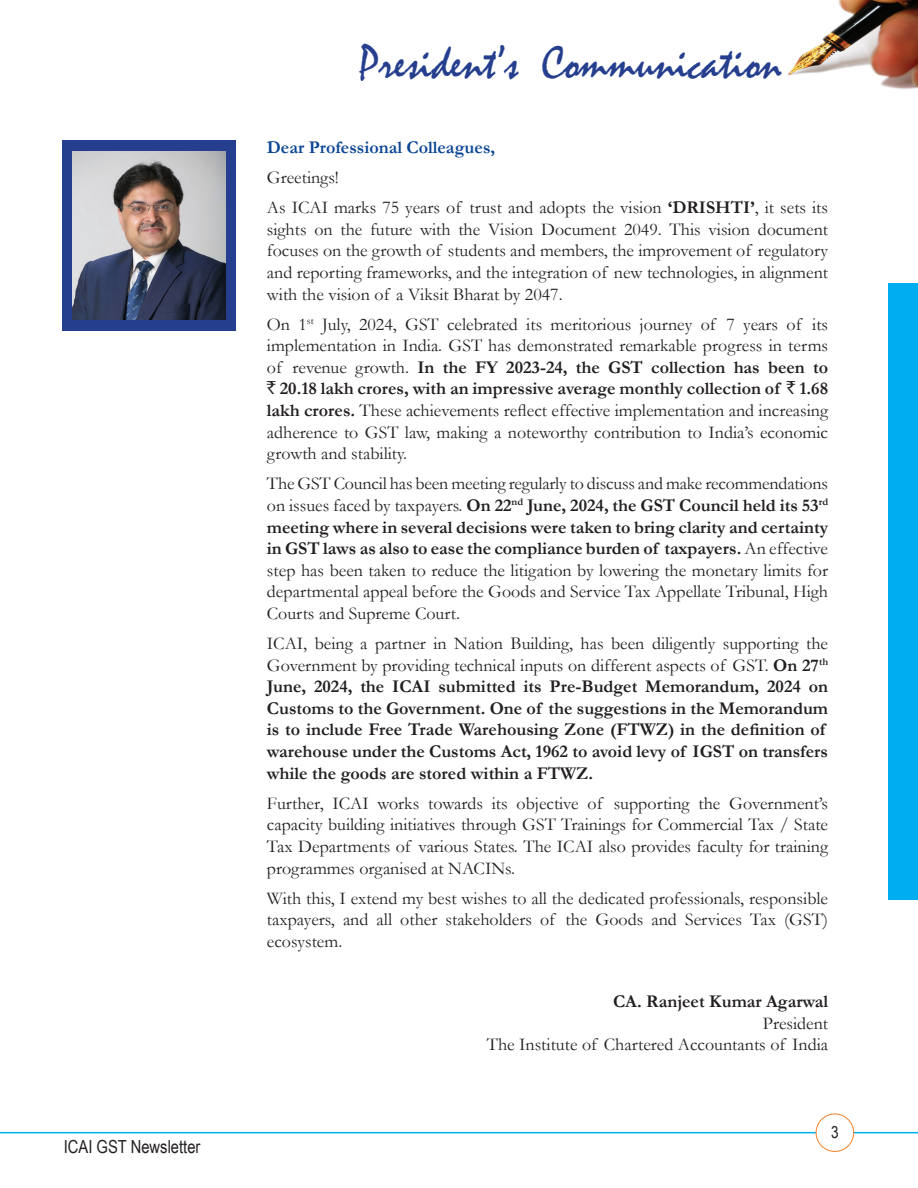
<style>
.page{position:relative;width:918px;height:1188px;background:#fff}
.page>*{position:absolute;margin:0;border:0;box-sizing:border-box;transform-origin:0 0}
.t1{font:48px "Mistral";color:#253f8e;scale:.95 1}
.t2{font:18px/21.6px "Garamond";color:#231f20;text-align:justify}
.t3{font:700 18px/21.6px "Garamond";color:#231f20}
.t4{font:700 18px "Garamond";color:#094594}
.t5{font:18px "Arial Narrow";color:#231f20}
.t6{font:16.5px "Arial Narrow";color:#231f20}
.s1{font-weight:700}
.s2{font-family:"Rupee Foradian"}
.s3{font-weight:400}
</style>
<div class="page">
<hr style="left:0;top:1132px;width:918px;height:1px;background:#00aeef">
<div style="left:888px;top:283px;width:30px;height:616px;background:#00aeef"></div>
<div style="left:816px;top:1114px;width:38px;height:37px;background:#fff;border-radius:50%"></div>
<div style="left:816px;top:1114px;width:38px;height:38px;border:1px solid #f58229;border-radius:50%"></div>
<img style="left:788px;top:0;width:130px;height:89px">
<div style="left:62px;top:140px;width:173px;height:191px;background:#253f8e"></div>
<img style="left:72px;top:152px;width:153px;height:167px">
<p class="t5" style="left:64px;top:1134px;width:138px">ICAI GST Newsletter</p>
<h1 class="t1" style="left:359px;top:33px;width:446px">President’s Communication</h1>
<p class="t4" style="left:267px;top:135px;width:230px">Dear Professional Colleagues,</p>
<p class="t2" style="left:267px;top:162px;width:563px;line-height:30.2px">Greetings!<br>As ICAI marks 75 years of trust and adopts the vision <span class="s1">‘DRISHTI’</span>, it sets its</p>
<p class="t2" style="left:267px;top:218px;width:563px">sights on the future with the Vision Document 2049. This vision document focuses on the growth of students and members, the improvement of regulatory and reporting frameworks, and the integration of new technologies, in alignment with the vision of a Viksit Bharat by 2047.</p>
<p class="t2" style="left:267px;top:313px;width:563px">On 1<sup>st</sup> July, 2024, GST celebrated its meritorious journey of 7 years of its implementation in India. GST has demonstrated remarkable progress in terms of revenue growth. <span class="s1">In the FY 2023-24, the GST collection has been to </span><span class="s2">`</span> <span class="s1">20.18 lakh crores, with an impressive average monthly collection of</span> <span class="s2">`</span> <span class="s1">1.68 lakh crores.</span> These achievements reflect effective implementation and increasing adherence to GST law, making a noteworthy contribution to India’s economic growth and stability.</p>
<p class="t2" style="left:267px;top:472px;width:563px">The GST Council has been meeting regularly to discuss and make recommendations on issues faced by taxpayers. <span class="s1">On 22</span><sup>nd</sup> <span class="s1">June, 2024, the GST Council held its 53</span><sup>rd </sup><span class="s1">meeting where in several decisions were taken to bring clarity and certainty in GST laws as also to ease the compliance burden of taxpayers.</span> An effective step has been taken to reduce the litigation by lowering the monetary limits for departmental appeal before the Goods and Service Tax Appellate Tribunal, High Courts and Supreme Court.</p>
<p class="t3" style="left:267px;top:633px;width:563px"><span class="s3">ICAI, being a partner in Nation Building, has been diligently supporting the Government by providing technical inputs on different aspects of GST.</span> On 27<sup>th </sup>June, 2024, the ICAI submitted its Pre-Budget Memorandum, 2024 on Customs to the Government. One of the suggestions in the Memorandum is to include Free Trade Warehousing Zone (FTWZ) in the definition of warehouse under the Customs Act, 1962 to avoid levy of IGST on transfers while the goods are stored within a FTWZ.</p>
<p class="t2" style="left:267px;top:792px;width:563px">Further, ICAI works towards its objective of supporting the Government’s capacity building initiatives through GST Trainings for Commercial Tax / State Tax Departments of various States. The ICAI also provides faculty for training programmes organised at NACINs.</p>
<p class="t2" style="left:267px;top:887px;width:563px">With this, I extend my best wishes to all the dedicated professionals, responsible taxpayers, and all other stakeholders of the Goods and Services Tax (GST) ecosystem.</p>
<p class="t3" style="left:613px;top:991px;width:217px">CA. Ranjeet Kumar Agarwal</p>
<p class="t2" style="left:487px;top:1012px;width:343px;text-align:right">President<br>The Institute of Chartered Accountants of India</p>
<p class="t6" style="left:831px;top:1120px;width:9px">3</p>
</div>
